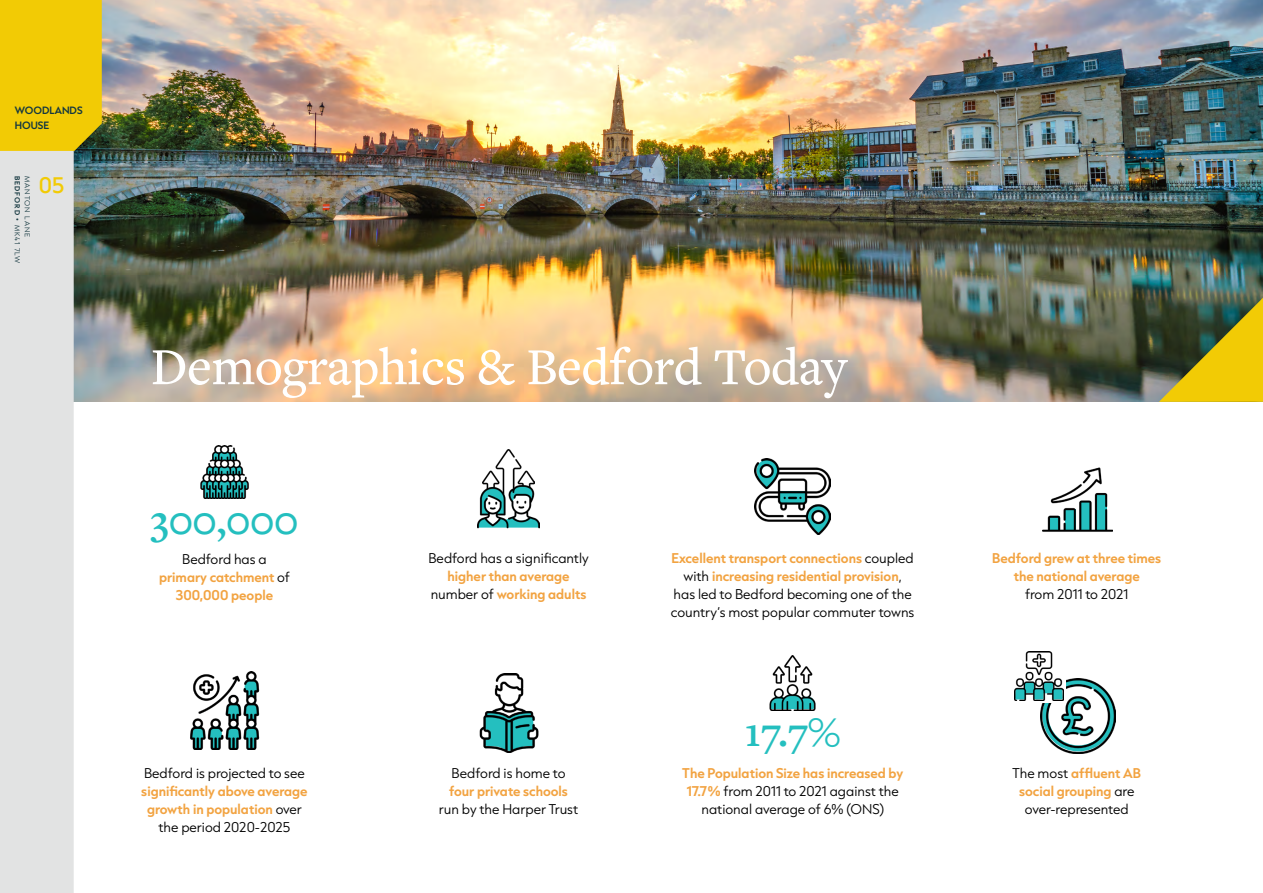
<style>
.page{position:relative;width:1263px;height:893px;background:#fff}
.page>*{position:absolute;margin:0;border:0;box-sizing:border-box;transform-origin:0 0}
.t1{font:500 54px "Freight Text Pro";letter-spacing:-.01em;color:#fff}
.t2{font:600 43.2px "Freight Text Pro";letter-spacing:-.01em;color:#24bfbf}
.t3{font:500 19.05px "Capitana";color:#f2cb05}
.t4{font:300 12px/18px "Capitana";color:#000;text-align:center}
.t5{font:600 12px/18px "Capitana";color:#f2a341;text-align:center}
.t6{font:600 9px/14.5px "Capitana";color:#153840}
.t7{font:300 6.3px "Capitana";letter-spacing:.16em;color:#153840}
.t8{font:600 6.3px "Capitana";letter-spacing:.16em;color:#153840}
.s1{font-weight:300;color:#000}
.s2{font-weight:600;color:#f2a341}
</style>
<div class="page">
<img style="left:74px;top:0;width:1189px;height:402px">
<svg style="left:1159px;top:298px;width:104px;height:104px;background:#91881e"></svg>
<div style="left:0;top:151px;width:74px;height:742px;background:#e2e3e3"></div>
<div style="left:0;top:0;width:102px;height:151px;background:#f2cb05"></div>
<img style="left:487px;top:449px;width:44px;height:26px">
<img style="left:477px;top:475px;width:63px;height:54px">
<img style="left:755px;top:458px;width:76px;height:76px">
<img style="left:1043px;top:467px;width:70px;height:65px">
<img style="left:479px;top:673px;width:60px;height:79px">
<img style="left:769px;top:656px;width:47px;height:54px">
<img style="left:1044px;top:678px;width:72px;height:75px">
<div style="left:1019px;top:664px;width:46px;height:38px;background:#fff"></div>
<svg style="left:1015px;top:682px;width:78px;height:52px"></svg>
<img style="left:1014px;top:651px;width:49px;height:49px">
<img style="left:190px;top:671px;width:70px;height:79px">
<img style="left:200px;top:445px;width:49px;height:54px">
<p class="t6" style="left:15px;top:103px;width:69px">WOODLANDS<br>HOUSE</p>
<p class="t8" style="left:22px;top:176px;width:40px;rotate:90deg">BEDFORD</p>
<p class="t7" style="left:32px;top:176px;width:63px;rotate:90deg">MANTON LANE</p>
<p class="t7" style="left:22px;top:218px;width:46px;rotate:90deg">• MK41 7LW</p>
<h3 class="t3" style="left:39px;top:171px;width:27px">05</h3>
<h1 class="t1" style="left:150px;top:331px;width:698px">Demographics &amp; Bedford Today</h1>
<h2 class="t2" style="left:150px;top:492px;width:149px">300,000</h2>
<p class="t5" style="left:159px;top:549px;width:132px"><span class="s1">Bedford has a </span>primary catchment <span class="s1">of<br></span>300,000 people</p>
<p class="t4" style="left:428px;top:549px;width:162px">Bedford has a significantly</p>
<p class="t5" style="left:431px;top:567px;width:157px">higher than average <span class="s1">number of</span> working adults</p>
<p class="t4" style="left:144px;top:763px;width:162px">Bedford is projected to see</p>
<p class="t5" style="left:141px;top:781px;width:168px">significantly above average growth in population <span class="s1">over the period 2020-2025</span></p>
<p class="t4" style="left:452px;top:763px;width:115px">Bedford is home to</p>
<p class="t5" style="left:449px;top:781px;width:120px">four private schools</p>
<p class="t4" style="left:439px;top:799px;width:141px">run by the Harper Trust</p>
<p class="t4" style="left:671px;top:549px;width:245px"><span class="s2">Excellent transport connections</span> coupled with <span class="s2">increasing residential provision</span>,<br>has led to Bedford becoming one of the country’s most popular commuter towns</p>
<h2 class="t2" style="left:745px;top:703px;width:97px">17.7%</h2>
<p class="t4" style="left:682px;top:763px;width:222px"><span class="s2">The Population Size has increased by<br>17.7%</span> from 2011 to 2021 against the national average of 6% (ONS)</p>
<p class="t5" style="left:992px;top:549px;width:171px">Bedford grew at three times the national average</p>
<p class="t4" style="left:1025px;top:585px;width:105px">from 2011 to 2021</p>
<p class="t4" style="left:1012px;top:763px;width:130px">The most <span class="s2">affluent AB social grouping</span> are over-represented</p>
</div>
